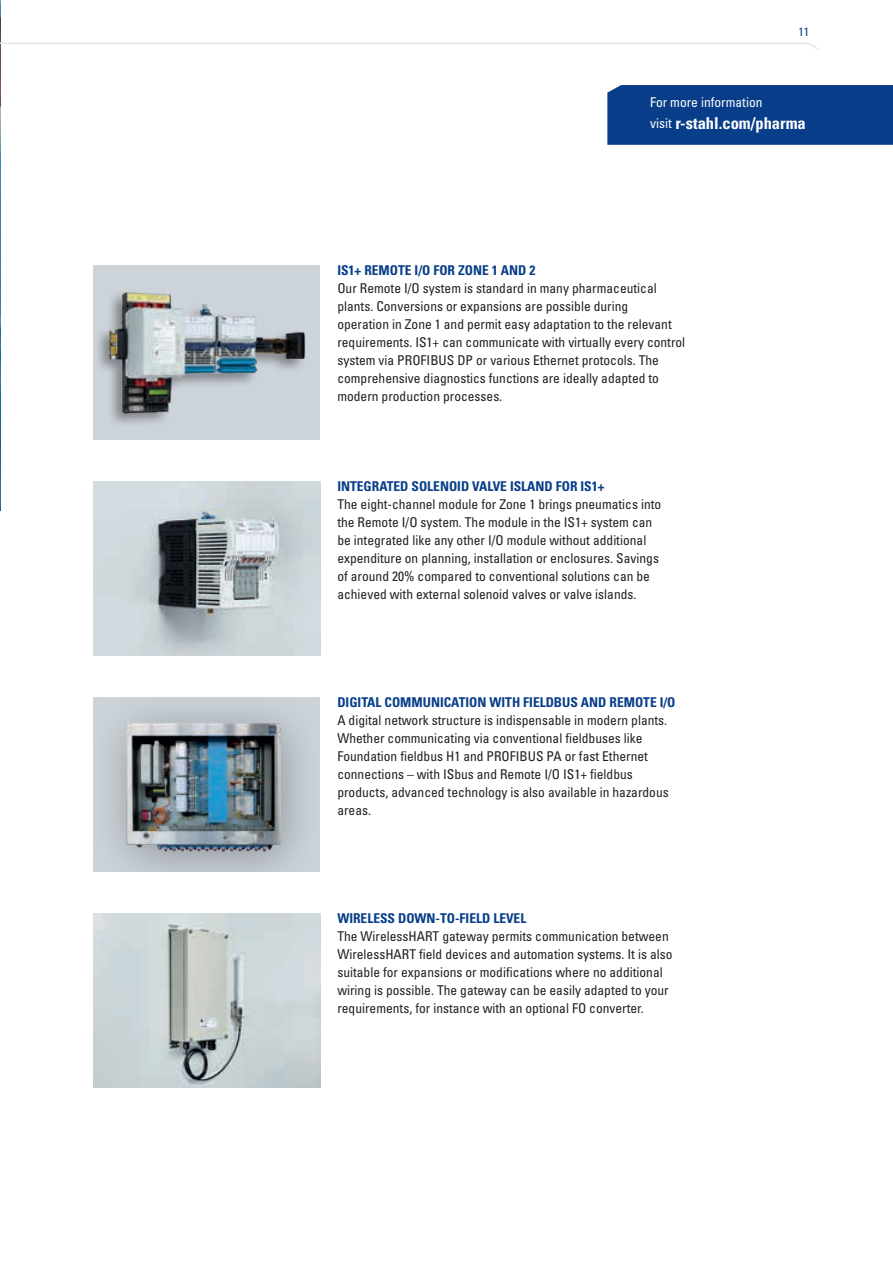
<style>
.page{position:relative;width:893px;height:1263px;background:#fff}
.page>*{position:absolute;margin:0;border:0;box-sizing:border-box;transform-origin:0 0}
.t1{font:700 condensed 16.5px "Univers LT Std";color:#fff}
.t2{font:condensed 13.5px/18px "Univers LT Std";color:#231f20}
.t3{font:700 condensed 13.5px "Univers LT Std";color:#083e89}
.t4{font:condensed 13.5px "Univers LT Std";color:#fff}
.t5{font:condensed 12px "Univers LT Std";color:#083e89}
.s1{font-weight:400;font-size:13.5px}
</style>
<div class="page">
<img style="left:0;top:0;width:1px;height:510px">
<div style="left:94px;top:265px;width:226px;height:175px;background:#ccd4da"></div>
<img style="left:98px;top:292px;width:208px;height:132px">
<img style="left:94px;top:481px;width:226px;height:174px">
<img style="left:94px;top:913px;width:226px;height:174px">
<div style="left:94px;top:697px;width:226px;height:174px;background:#231f20;opacity:.37"></div>
<img style="left:107px;top:710px;width:187px;height:144px">
<div style="left:607px;top:85px;width:286px;height:60px;background:#083e89"></div>
<svg style="left:0;top:43px;width:818px;height:7px"></svg>
<p class="t5" style="left:798px;top:24px;width:12px">11</p>
<p class="t4" style="left:650px;top:94px;width:114px">For more information</p>
<p class="t1" style="left:650px;top:113px;width:157px"><span class="s1">visit</span> r-stahl.com/pharma</p>
<p class="t3" style="left:337px;top:262px;width:199px">IS1+ REMOTE I/O FOR ZONE 1 AND 2</p>
<p class="t2" style="left:337px;top:279px;width:349px">Our Remote I/O system is standard in many pharmaceutical plants. Conversions or expansions are possible during<br>operation in Zone 1 and permit easy adaptation to the relevant requirements. IS1+ can communicate with virtually every control system via PROFIBUS DP or various Ethernet protocols. The comprehensive diagnostics functions are ideally adapted to modern production processes.</p>
<p class="t3" style="left:337px;top:478px;width:269px">INTEGRATED SOLENOID VALVE ISLAND FOR IS1+</p>
<p class="t2" style="left:337px;top:495px;width:325px">The eight-channel module for Zone 1 brings pneumatics into the Remote I/O system. The module in the IS1+ system can be integrated like any other I/O module without additional expenditure on planning, installation or enclosures. Savings of around 20% compared to conventional solutions can be achieved with external solenoid valves or valve islands.</p>
<p class="t3" style="left:337px;top:693px;width:340px">DIGITAL COMMUNICATION WITH FIELDBUS AND REMOTE I/O</p>
<p class="t2" style="left:337px;top:710px;width:333px">A digital network structure is indispensable in modern plants.<br>Whether communicating via conventional fieldbuses like Foundation fieldbus H1 and PROFIBUS PA or fast Ethernet connections – with ISbus and Remote I/O IS1+ fieldbus products, advanced technology is also available in hazardous areas.</p>
<p class="t3" style="left:337px;top:910px;width:190px">WIRELESS DOWN-TO-FIELD LEVEL</p>
<p class="t2" style="left:337px;top:927px;width:337px">The WirelessHART gateway permits communication between WirelessHART field devices and automation systems. It is also suitable for expansions or modifications where no additional wiring is possible. The gateway can be easily adapted to your requirements, for instance with an optional FO converter.</p>
</div>
